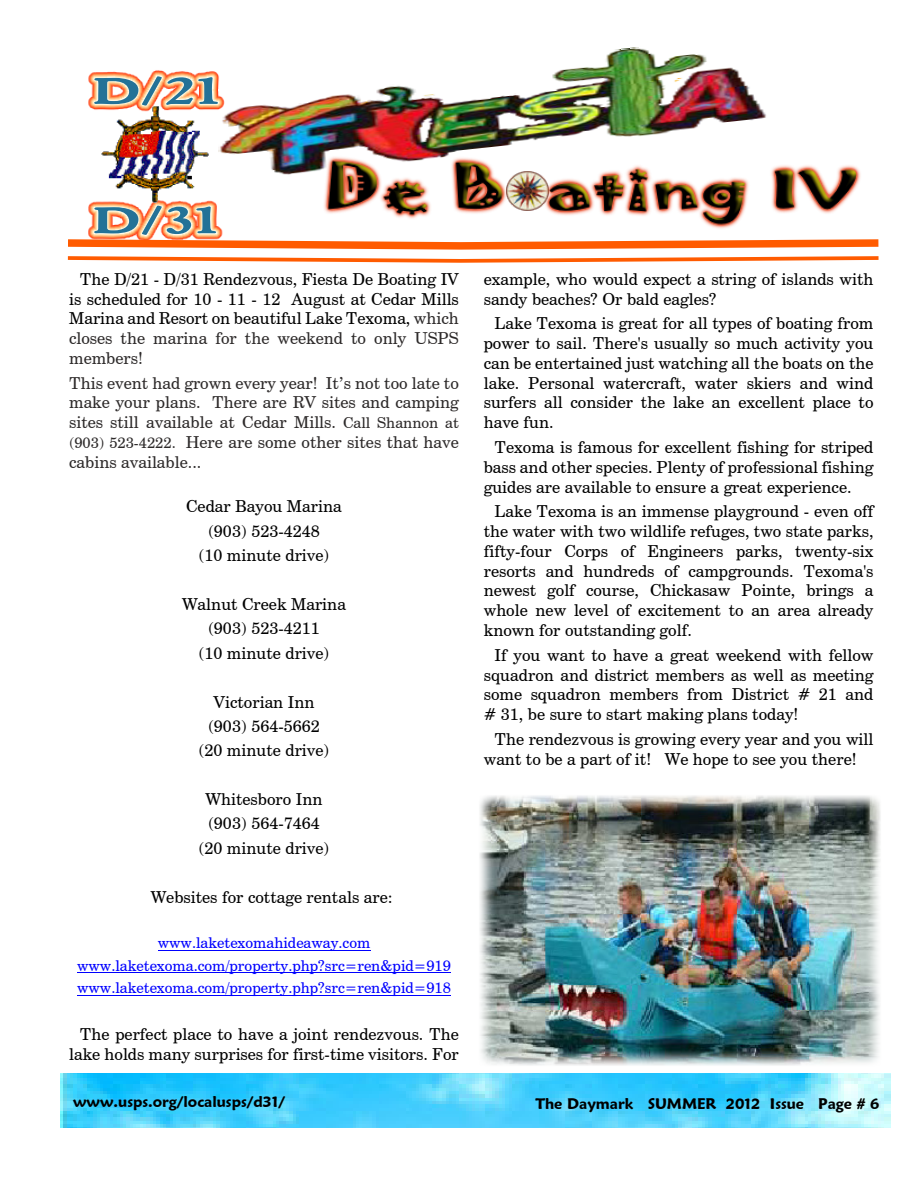
<style>
.page{position:relative;width:918px;height:1188px;background:#fff}
.page>*{position:absolute;margin:0;border:0;box-sizing:border-box;transform-origin:0 0}
.t1{font:36px "Goudita Heavy SF Bold";color:#247297;scale:1.51 1}
.t2{font:16.5px/20px "Century Schoolbook BT";color:#000;text-align:justify}
.t3{font:16.5px/20px "Century Schoolbook BT";color:#2d2a2a;text-align:justify}
.t4{font:15px/22.6px "Century Schoolbook BT";color:#00f;text-align:center}
.t5{font:600 15px "Maiandra GD";color:#000}
.s1{color:#2d2a2a}
.s2{font-size:15px}
</style>
<div class="page">
<img style="left:60px;top:1073px;width:831px;height:54px">
<img style="left:277px;top:47px;width:489px;height:94px">
<hr style="left:158px;top:950px;width:212px;height:1px;background:#00f">
<hr style="left:77px;top:972px;width:374px;height:1px;background:#00f">
<hr style="left:77px;top:995px;width:374px;height:1px;background:#00f">
<img style="left:464px;top:795px;width:427px;height:286px">
<img style="left:88px;top:70px;width:189px;height:169px">
<img style="left:102px;top:106px;width:106px;height:96px">
<svg style="left:68px;top:256px;width:167px;height:6px"></svg>
<svg style="left:68px;top:239px;width:167px;height:9px;background:#ff7326"></svg>
<img style="left:235px;top:141px;width:644px;height:122px">
<h1 class="t1" style="left:93px;top:76px;width:89px">D/21</h1>
<h1 class="t1" style="left:93px;top:205px;width:87px">D/31</h1>
<p class="t2" style="left:69px;top:270px;width:391px;text-indent:11px">The D/21 - D/31 Rendezvous, Fiesta De Boating IV is scheduled for 10 - 11 - 12 August at Cedar Mills Marina and Resort on beautiful Lake Texoma, <span class="s1">which closes the marina for the weekend to only USPS members!</span></p>
<p class="t3" style="left:69px;top:374px;width:391px">This event had grown every year! It’s not too late to make your plans. There are RV sites and camping sites still available at Cedar Mills. <span class="s2">Call Shannon at (903) 523-4222.</span> Here are some other sites that have cabins available...</p>
<p class="t2" style="left:186px;top:496px;width:157px;line-height:24.5px;text-align:center">Cedar Bayou Marina (903) 523-4248<br>(10 minute drive)</p>
<p class="t2" style="left:182px;top:593px;width:165px;line-height:24.5px;text-align:center">Walnut Creek Marina (903) 523-4211<br>(10 minute drive)</p>
<p class="t2" style="left:199px;top:691px;width:132px;line-height:24.5px;text-align:center">Victorian Inn (903) 564-5662 (20 minute drive)</p>
<p class="t2" style="left:199px;top:789px;width:132px;line-height:24.5px;text-align:center">Whitesboro Inn (903) 564-7464 (20 minute drive)</p>
<p class="t2" style="left:151px;top:888px;width:243px">Websites for cottage rentals are:</p>
<p class="t4" style="left:77px;top:933px;width:375px">www.laketexomahideaway.com www.laketexoma.com/property.php?src=ren&amp;pid=919 www.laketexoma.com/property.php?src=ren&amp;pid=918</p>
<p class="t2" style="left:69px;top:1026px;width:391px;text-align:right">The perfect place to have a joint rendezvous. The lake holds many surprises for first-time visitors. For</p>
<p class="t2" style="left:484px;top:270px;width:391px">example, who would expect a string of islands with sandy beaches? Or bald eagles?</p>
<p class="t2" style="left:484px;top:315px;width:391px;text-indent:11px">Lake Texoma is great for all types of boating from power to sail. There's usually so much activity you can be entertained just watching all the boats on the lake. Personal watercraft, water skiers and wind surfers all consider the lake an excellent place to have fun.</p>
<p class="t2" style="left:484px;top:438px;width:391px;text-indent:11px">Texoma is famous for excellent fishing for striped bass and other species. Plenty of professional fishing guides are available to ensure a great experience.</p>
<p class="t2" style="left:484px;top:503px;width:391px;text-indent:11px">Lake Texoma is an immense playground - even off the water with two wildlife refuges, two state parks, fifty-four Corps of Engineers parks, twenty-six resorts and hundreds of campgrounds. Texoma's newest golf course, Chickasaw Pointe, brings a whole new level of excitement to an area already known for outstanding golf.</p>
<p class="t2" style="left:484px;top:646px;width:391px;text-indent:11px">If you want to have a great weekend with fellow squadron and district members as well as meeting some squadron members from District # 21 and # 31, be sure to start making plans today!</p>
<p class="t2" style="left:484px;top:730px;width:391px;text-indent:11px">The rendezvous is growing every year and you will want to be a part of it! We hope to see you there!</p>
<p class="t5" style="left:73px;top:1096px;width:214px">www.usps.org/localusps/d31/</p>
<p class="t5" style="left:535px;top:1097px;width:346px">The Daymark SUMMER 2012 Issue Page # 6</p>
</div>
